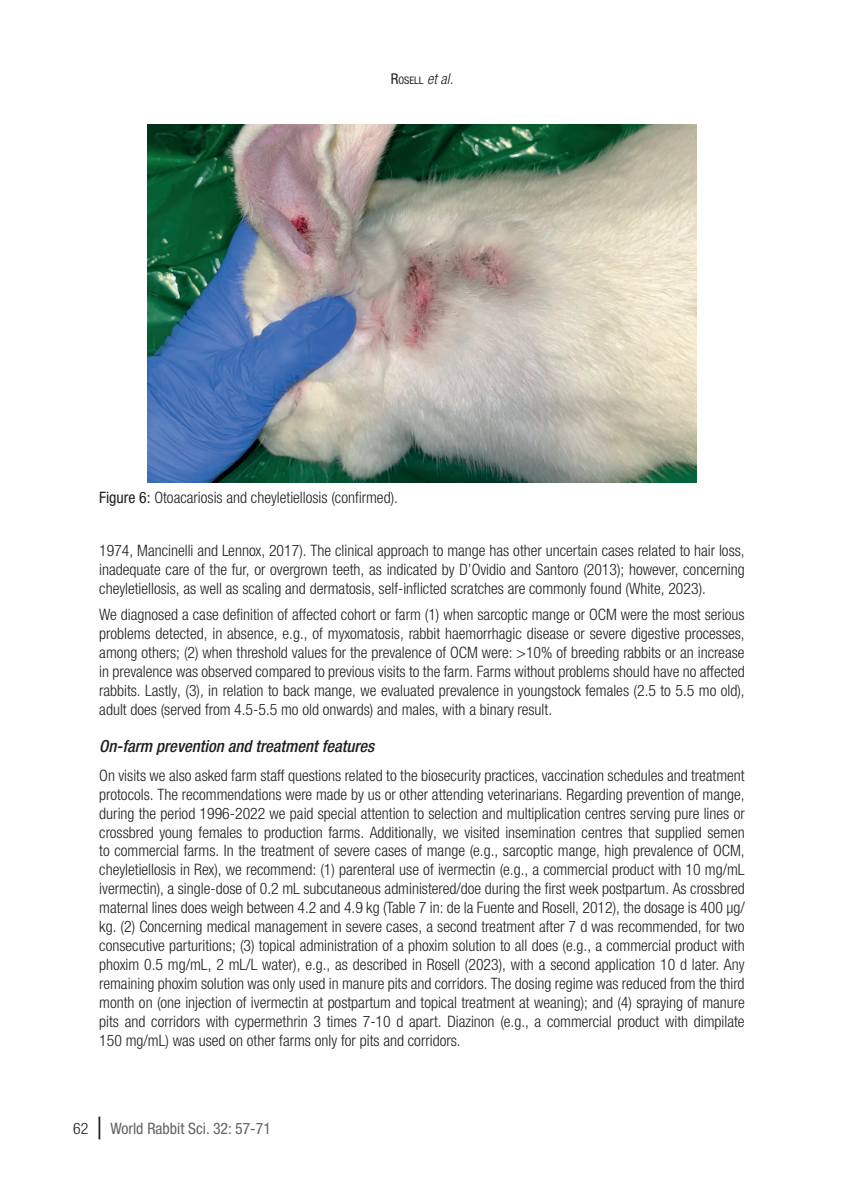
<style>
.page{position:relative;width:844px;height:1191px;background:#fff}
.page>*{position:absolute;margin:0;border:0;box-sizing:border-box;transform-origin:0 0}
.t1{font:italic 500 condensed 16.62px "Helvetica Neue LTW1 G";color:#231f20}
.t2{font:300 condensed 15.75px/18.9px "Helvetica Neue LTW1 G";color:#231f20;text-align:justify}
.t3{font:condensed 15.75px "Helvetica Neue LTW1 G";color:#636366}
.t4{font:300 condensed 15.75px "Helvetica Neue LTW1 G";color:#231f20}
.t5{font:condensed 10.33px "Helvetica Neue LTW1 G";color:#231f20}
.s1{font-size:14.88px}
.s2{font-weight:300;font-style:italic;font-size:14.88px}
.s3{font-weight:400}
.s4{font-style:italic}
</style>
<div class="page">
<hr style="left:98px;top:1116px;width:2px;height:23px;background:#231f20">
<img style="left:147px;top:124px;width:549px;height:359px">
<p class="t5" style="left:390px;top:74px;width:64px"><span class="s1">R</span>OSELL <span class="s2">et al.</span></p>
<p class="t2" style="left:99px;top:488px;width:300px"><span class="s3">Figure 6:</span> Otoacariosis and cheyletiellosis (confirmed).</p>
<p class="t2" style="left:99px;top:541px;width:646px">1974, Mancinelli and Lennox, 2017). The clinical approach to mange has other uncertain cases related to hair loss, inadequate care of the fur, or overgrown teeth, as indicated by D’Ovidio and Santoro (2013); however, concerning cheyletiellosis, as well as scaling and dermatosis, self-inflicted scratches are commonly found (White, 2023).</p>
<p class="t2" style="left:99px;top:605px;width:646px">We diagnosed a case definition of affected cohort or farm (1) when sarcoptic mange or OCM were the most serious problems detected, in absence, e.g., of myxomatosis, rabbit haemorrhagic disease or severe digestive processes, among others; (2) when threshold values for the prevalence of OCM were: &gt;10% of breeding rabbits or an increase in prevalence was observed compared to previous visits to the farm. Farms without problems should have no affected rabbits. Lastly, (3)<span class="s4">,</span> in relation to back mange, we evaluated prevalence in youngstock females (2.5 to 5.5 mo old), adult does (served from 4.5-5.5 mo old onwards) and males, with a binary result.</p>
<p class="t1" style="left:99px;top:736px;width:276px">On-farm prevention and treatment features</p>
<p class="t2" style="left:99px;top:766px;width:646px">On visits we also asked farm staff questions related to the biosecurity practices, vaccination schedules and treatment protocols. The recommendations were made by us or other attending veterinarians. Regarding prevention of mange, during the period 1996-2022 we paid special attention to selection and multiplication centres serving pure lines or crossbred young females to production farms. Additionally, we visited insemination centres that supplied semen to commercial farms. In the treatment of severe cases of mange (e.g., sarcoptic mange, high prevalence of OCM, cheyletiellosis in Rex), we recommend: (1) parenteral use of ivermectin (e.g., a commercial product with 10 mg/mL ivermectin), a single-dose of 0.2 mL subcutaneous administered/doe during the first week postpartum. As crossbred maternal lines does weigh between 4.2 and 4.9 kg (Table 7 in: de la Fuente and Rosell, 2012), the dosage is 400 µg/ kg. (2) Concerning medical management in severe cases, a second treatment after 7 d was recommended, for two consecutive parturitions; (3) topical administration of a phoxim solution to all does (e.g., a commercial product with phoxim 0.5 mg/mL, 2 mL/L water), e.g., as described in Rosell (2023), with a second application 10 d later. Any remaining phoxim solution was only used in manure pits and corridors. The dosing regime was reduced from the third month on (one injection of ivermectin at postpartum and topical treatment at weaning); and (4) spraying of manure pits and corridors with cypermethrin 3 times 7-10 d apart. Diazinon (e.g., a commercial product with dimpilate 150 mg/mL) was used on other farms only for pits and corridors.</p>
<p class="t4" style="left:73px;top:1119px;width:17px">62</p>
<p class="t3" style="left:110px;top:1119px;width:162px">World Rabbit Sci. 32: 57-71</p>
</div>
